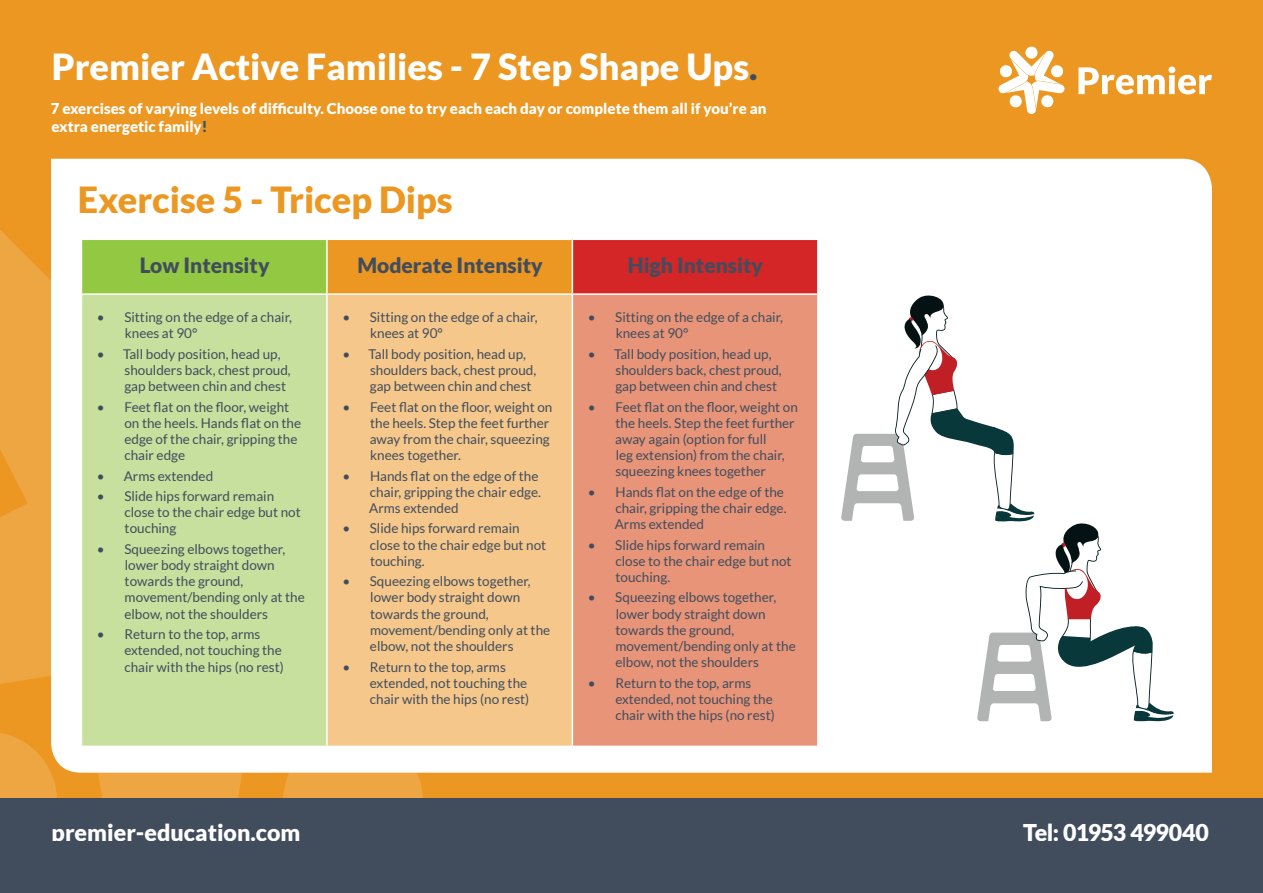
<style>
.page{position:relative;width:1263px;height:893px;background:#eb9721}
.page>*{position:absolute;margin:0;border:0;box-sizing:border-box;transform-origin:0 0}
.t1{font:900 36px "Lato";color:#fff}
.t2{font:900 36px "Lato";color:#eb9721}
.t3{font:900 23.1px "Lato";color:#fff}
.t4{font:900 23.1px "Lato";letter-spacing:-.035em;color:#fff}
.t5{font:900 21px "Lato";color:#414d5d}
.t6{font:900 15px/18px "Lato";color:#fff}
.t7{font:13.5px/16.2px "Lato";color:#414d5d}
.s1{color:#414d5d}
</style>
<div class="page">
<div style="left:283px;top:773px;width:140px;height:25px;background:#eda642"></div>
<div style="left:98px;top:773px;width:127px;height:25px;background:#eda642"></div>
<svg style="left:0;top:733px;width:57px;height:65px"></svg>
<div style="left:0;top:505px;width:51px;height:179px;background:#eda642"></div>
<svg style="left:0;top:230px;width:51px;height:275px;background:#eca33d"></svg>
<div style="left:51px;top:159px;width:1161px;height:614px;background:#fff"></div>
<div style="left:81px;top:239px;width:246px;height:55px;background:#93c842"></div>
<div style="left:327px;top:239px;width:245px;height:55px;background:#eb9721"></div>
<div style="left:572px;top:239px;width:246px;height:55px;background:#d52627"></div>
<div style="left:81px;top:294px;width:246px;height:452px;background:#c7e09d"></div>
<div style="left:327px;top:294px;width:245px;height:452px;background:#f5c78a"></div>
<div style="left:572px;top:294px;width:246px;height:452px;background:#e79478"></div>
<hr style="left:81px;top:239px;width:246px;height:1px;background:#fff">
<hr style="left:81px;top:240px;width:1px;height:53px;background:#fff">
<hr style="left:327px;top:239px;width:245px;height:1px;background:#fff">
<hr style="left:572px;top:239px;width:247px;height:1px;background:#fff">
<hr style="left:81px;top:293px;width:246px;height:2px;background:#fff">
<hr style="left:81px;top:295px;width:1px;height:451px;background:#fff">
<hr style="left:327px;top:293px;width:245px;height:2px;background:#fff">
<hr style="left:572px;top:293px;width:245px;height:2px;background:#fff">
<hr style="left:81px;top:746px;width:246px;height:1px;background:#fff">
<hr style="left:327px;top:746px;width:245px;height:1px;background:#fff">
<hr style="left:572px;top:746px;width:247px;height:1px;background:#fff">
<hr style="left:326px;top:240px;width:2px;height:53px;background:#fff">
<hr style="left:572px;top:240px;width:1px;height:53px;background:#fff">
<hr style="left:817px;top:240px;width:2px;height:54px;background:#fff">
<hr style="left:326px;top:295px;width:2px;height:451px;background:#fff">
<hr style="left:572px;top:295px;width:1px;height:451px;background:#fff">
<hr style="left:817px;top:294px;width:2px;height:452px;background:#fff">
<div style="left:1025px;top:47px;width:12px;height:12px;background:#fff;border-radius:50%"></div>
<svg style="left:1078px;top:67px;width:134px;height:27px"></svg>
<svg style="left:998px;top:50px;width:67px;height:64px"></svg>
<div style="left:0;top:798px;width:1263px;height:95px;background:#414d5d"></div>
<svg style="left:841px;top:292px;width:333px;height:430px;background:#eceded"></svg>
<h1 class="t1" style="left:52px;top:46px;width:707px">Premier Active Families - 7 Step Shape Ups<span class="s1">.</span></h1>
<p class="t6" style="left:51px;top:99px;width:717px">7 exercises of varying levels of difficulty. Choose one to try each each day or complete them all if you’re an extra energetic family<span class="s1">!</span></p>
<h1 class="t2" style="left:78px;top:179px;width:376px">Exercise 5 - Tricep Dips</h1>
<h3 class="t5" style="left:140px;top:253px;width:131px">Low Intensity</h3>
<h3 class="t5" style="left:357px;top:253px;width:187px">Moderate Intensity</h3>
<h3 class="t5" style="left:628px;top:253px;width:137px">High Intensity</h3>
<p class="t7" style="left:125px;top:309px;width:169px;text-indent:-28px">• Sitting on the edge of a chair, knees at 90°</p>
<p class="t7" style="left:124px;top:346px;width:168px;text-indent:-27px">• Tall body position, head up, shoulders back, chest proud, gap between chin and chest</p>
<p class="t7" style="left:124px;top:398px;width:178px;text-indent:-28px">• Feet flat on the floor, weight on the heels. Hands flat on the edge of the chair, gripping the chair edge</p>
<p class="t7" style="left:97px;top:467px;width:118px">• Arms extended</p>
<p class="t7" style="left:124px;top:488px;width:178px;text-indent:-28px">• Slide hips forward remain close to the chair edge but not touching</p>
<p class="t7" style="left:124px;top:541px;width:182px;text-indent:-28px">• Squeezing elbows together, lower body straight down towards the ground, movement/bending only at the elbow, not the shoulders</p>
<p class="t7" style="left:124px;top:626px;width:161px;text-indent:-28px">• Return to the top, arms extended, not touching the chair with the hips (no rest)</p>
<p class="t7" style="left:370px;top:309px;width:169px;text-indent:-28px">• Sitting on the edge of a chair, knees at 90°</p>
<p class="t7" style="left:370px;top:346px;width:168px;text-indent:-27px">• Tall body position, head up, shoulders back, chest proud, gap between chin and chest</p>
<p class="t7" style="left:370px;top:398px;width:184px;text-indent:-27px">• Feet flat on the floor, weight on the heels. Step the feet further away from the chair, squeezing knees together.</p>
<p class="t7" style="left:369px;top:467px;width:173px;text-indent:-27px">• Hands flat on the edge of the chair, gripping the chair edge.<br>Arms extended</p>
<p class="t7" style="left:370px;top:520px;width:178px;text-indent:-28px">• Slide hips forward remain close to the chair edge but not touching.</p>
<p class="t7" style="left:370px;top:573px;width:182px;text-indent:-28px">• Squeezing elbows together, lower body straight down towards the ground, movement/bending only at the elbow, not the shoulders</p>
<p class="t7" style="left:370px;top:658px;width:161px;text-indent:-28px">• Return to the top, arms extended, not touching the chair with the hips (no rest)</p>
<p class="t7" style="left:616px;top:309px;width:169px;text-indent:-28px">• Sitting on the edge of a chair, knees at 90°</p>
<p class="t7" style="left:615px;top:346px;width:168px;text-indent:-27px">• Tall body position, head up, shoulders back, chest proud, gap between chin and chest</p>
<p class="t7" style="left:615px;top:398px;width:184px;text-indent:-27px">• Feet flat on the floor, weight on the heels. Step the feet further away again (option for full<br>leg extension) from the chair, squeezing knees together</p>
<p class="t7" style="left:615px;top:484px;width:173px;text-indent:-27px">• Hands flat on the edge of the chair, gripping the chair edge.<br>Arms extended</p>
<p class="t7" style="left:615px;top:537px;width:178px;text-indent:-28px">• Slide hips forward remain close to the chair edge but not touching.</p>
<p class="t7" style="left:615px;top:589px;width:182px;text-indent:-28px">• Squeezing elbows together, lower body straight down towards the ground, movement/bending only at the elbow, not the shoulders</p>
<p class="t7" style="left:615px;top:675px;width:161px;text-indent:-28px">• Return to the top, arms extended, not touching the chair with the hips (no rest)</p>
<h2 class="t3" style="left:52px;top:819px;width:250px">premier-education.com</h2>
<h2 class="t4" style="left:1023px;top:819px;width:187px">Tel: 01953 499040</h2>
</div>
